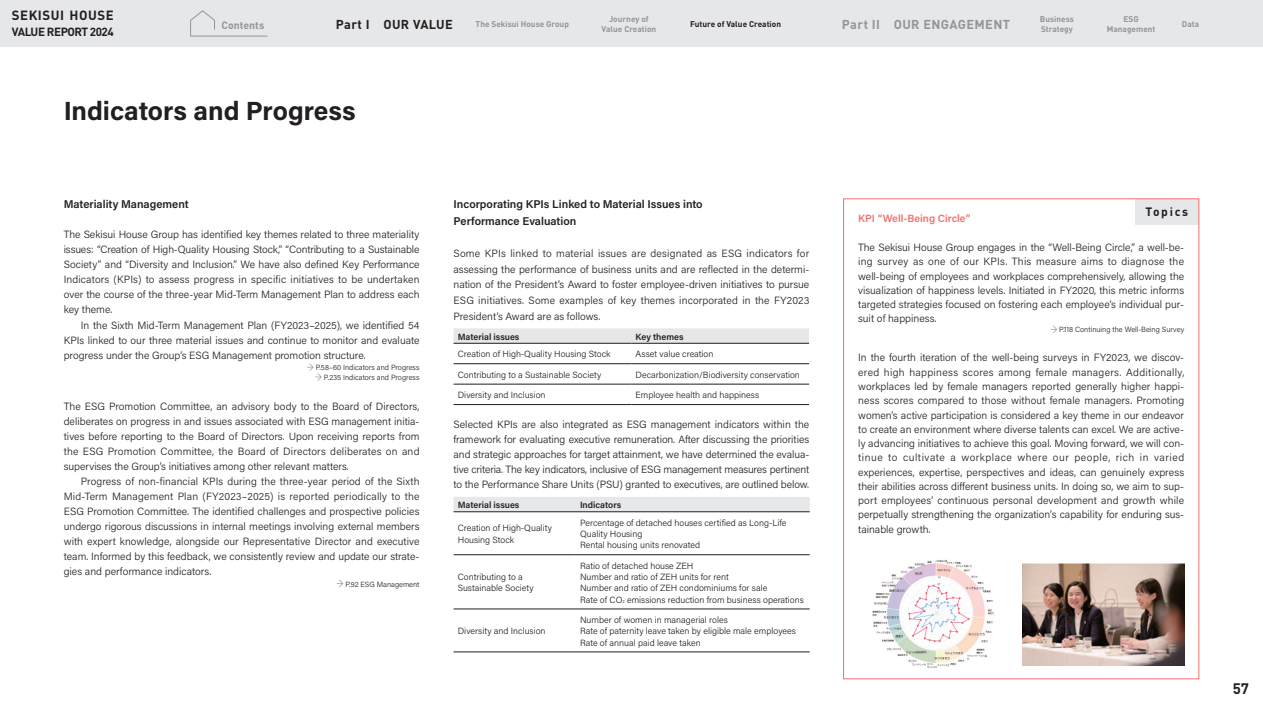
<style>
.page{position:relative;width:1263px;height:711px;background:#fff}
.page>*{position:absolute;margin:0;border:0;box-sizing:border-box;transform-origin:0 0}
.t1{font:700 26.25px "Acumin Pro";color:#231f20}
.t2{font:700 15px "DINOT";color:#231f20}
.t3{font:700 13.2px "DINOT";letter-spacing:.04em;color:#231f20}
.t4{font:700 12.75px "DINOT";letter-spacing:.03em;color:#939598}
.t5{font:700 12.75px "DINOT";letter-spacing:.03em;color:#231f20}
.t6{font:700 12px "DINOT";letter-spacing:.14em;color:#231f20}
.t7{font:700 11.7px "DINOT";letter-spacing:-.04em;color:#231f20}
.t8{font:600 11.25px/16.8px "Acumin Pro";color:#231f20}
.t9{font:300 10.5px/15px "Acumin Pro";color:#231f20;text-align:justify}
.t10{font:600 10.5px "Acumin Pro";color:#f2706c}
.t11{font:700 10.5px "DINOT";color:#939598}
.t12{font:300 9px/11.2px "Acumin Pro";color:#231f20}
.t13{font:600 9px "Acumin Pro";color:#231f20}
.t14{font:700 8.25px/9.8px "DINOT";color:#939598;text-align:center}
.t15{font:700 8.25px "DINOT";color:#231f20}
.t16{font:300 7.5px/9.8px "Acumin Pro";color:#231f20;text-align:right}
.s1{font-size:4.5px}
</style>
<div class="page">
<div style="left:1135px;top:199px;width:63px;height:25px;background:#e6e7e9"></div>
<svg style="left:307px;top:363px;width:15px;height:17px"></svg>
<svg style="left:337px;top:579px;width:6px;height:8px"></svg>
<svg style="left:454px;top:328px;width:355px;height:15px;background:#e3e4e6"></svg>
<hr style="left:454px;top:343px;width:177px;height:1px;background:#231f20">
<hr style="left:631px;top:343px;width:178px;height:1px;background:#231f20">
<hr style="left:454px;top:363px;width:177px;height:1px;background:#231f20">
<hr style="left:631px;top:363px;width:178px;height:1px;background:#231f20">
<hr style="left:454px;top:383px;width:177px;height:1px;background:#231f20">
<hr style="left:631px;top:383px;width:178px;height:1px;background:#231f20">
<hr style="left:454px;top:404px;width:177px;height:1px;background:#231f20">
<hr style="left:631px;top:404px;width:178px;height:1px;background:#231f20">
<div style="left:454px;top:497px;width:356px;height:14px;background:#e6e7e9"></div>
<hr style="left:454px;top:511px;width:122px;height:1px;background:#231f20">
<hr style="left:576px;top:511px;width:234px;height:1px;background:#231f20">
<hr style="left:454px;top:554px;width:122px;height:1px;background:#231f20">
<hr style="left:576px;top:554px;width:234px;height:1px;background:#231f20">
<hr style="left:454px;top:608px;width:122px;height:1px;background:#231f20">
<hr style="left:576px;top:608px;width:234px;height:1px;background:#231f20">
<hr style="left:454px;top:651px;width:122px;height:1px;background:#231f20">
<hr style="left:576px;top:651px;width:234px;height:1px;background:#231f20">
<svg style="left:1050px;top:325px;width:7px;height:8px"></svg>
<img style="left:872px;top:560px;width:122px;height:109px">
<img style="left:1022px;top:563px;width:162px;height:101px">
<div style="left:0;top:0;width:1263px;height:47px;background:#e6e7e9"></div>
<svg style="left:190px;top:10px;width:78px;height:27px"></svg>
<p class="t3" style="left:12px;top:5px;width:103px">SEKISUI HOUSE</p>
<p class="t7" style="left:12px;top:23px;width:103px">VALUE REPORT 2024</p>
<p class="t14" style="left:602px;top:13px;width:56px">Journey of<br>Value Creation</p>
<p class="t14" style="left:1040px;top:13px;width:36px">Business</p>
<p class="t14" style="left:1041px;top:23px;width:33px">Strategy</p>
<p class="t14" style="left:1107px;top:13px;width:50px">ESG<br>Management</p>
<p class="t14" style="left:1182px;top:18px;width:19px">Data</p>
<p class="t11" style="left:222px;top:17px;width:44px">Contents</p>
<p class="t5" style="left:336px;top:14px;width:118px">Part I OUR VALUE</p>
<p class="t14" style="left:476px;top:18px;width:95px">The Sekisui House Group</p>
<p class="t15" style="left:690px;top:17px;width:92px">Future of Value Creation</p>
<p class="t4" style="left:842px;top:14px;width:170px">Part II OUR ENGAGEMENT</p>
<h1 class="t1" style="left:64px;top:92px;width:293px">Indicators and Progress</h1>
<p class="t8" style="left:64px;top:195px;width:127px">Materiality Management</p>
<p class="t9" style="left:64px;top:227px;width:357px">The Sekisui House Group has identified key themes related to three materiality issues: “Creation of High-Quality Housing Stock,” “Contributing to a Sustainable Society” and “Diversity and Inclusion.” We have also defined Key Performance Indicators (KPIs) to assess progress in specific initiatives to be undertaken over the course of the three-year Mid-Term Management Plan to address each key theme.</p>
<p class="t9" style="left:64px;top:317px;width:357px;text-indent:17px">In the Sixth Mid-Term Management Plan (FY2023–2025), we identified 54<br>KPIs linked to our three material issues and continue to monitor and evaluate progress under the Group’s ESG Management promotion structure.</p>
<p class="t16" style="left:316px;top:362px;width:105px">P.58–60 Indicators and Progress<br>P.235 Indicators and Progress</p>
<p class="t9" style="left:64px;top:398px;width:357px">The ESG Promotion Committee, an advisory body to the Board of Directors, deliberates on progress in and issues associated with ESG management initia&shy;tives before reporting to the Board of Directors. Upon receiving reports from the ESG Promotion Committee, the Board of Directors deliberates on and supervises the Group’s initiatives among other relevant matters.</p>
<p class="t9" style="left:64px;top:473px;width:357px;text-indent:17px">Progress of non-financial KPIs during the three-year period of the Sixth Mid-Term Management Plan (FY2023–2025) is reported periodically to the ESG Promotion Committee. The identified challenges and prospective policies undergo rigorous discussions in internal meetings involving external members with expert knowledge, alongside our Representative Director and executive team. Informed by this feedback, we consistently review and update our strate&shy;gies and performance indicators.</p>
<p class="t16" style="left:345px;top:578px;width:76px">P.92 ESG Management</p>
<p class="t8" style="left:454px;top:195px;width:251px">Incorporating KPIs Linked to Material Issues into<br>Performance Evaluation</p>
<p class="t9" style="left:454px;top:245px;width:357px;line-height:15.8px">Some KPIs linked to material issues are designated as ESG indicators for assessing the performance of business units and are reflected in the determi&shy;nation of the President’s Award to foster employee-driven initiatives to pursue ESG initiatives. Some examples of key themes incorporated in the FY2023<br>President’s Award are as follows.</p>
<p class="t13" style="left:458px;top:330px;width:63px">Material issues</p>
<p class="t13" style="left:635px;top:330px;width:50px">Key themes</p>
<p class="t12" style="left:458px;top:348px;width:154px">Creation of High-Quality Housing Stock</p>
<p class="t12" style="left:635px;top:348px;width:79px">Asset value creation</p>
<p class="t12" style="left:458px;top:368px;width:145px">Contributing to a Sustainable Society</p>
<p class="t12" style="left:635px;top:368px;width:166px">Decarbonization/Biodiversity conservation</p>
<p class="t12" style="left:458px;top:389px;width:89px">Diversity and Inclusion</p>
<p class="t12" style="left:635px;top:389px;width:125px">Employee health and happiness</p>
<p class="t9" style="left:454px;top:416px;width:357px">Selected KPIs are also integrated as ESG management indicators within the framework for evaluating executive remuneration. After discussing the priorities and strategic approaches for target attainment, we have determined the evalua&shy;tive criteria. The key indicators, inclusive of ESG management measures pertinent to the Performance Share Units (PSU) granted to executives, are outlined below.</p>
<p class="t13" style="left:458px;top:498px;width:63px">Material issues</p>
<p class="t13" style="left:580px;top:498px;width:43px">Indicators</p>
<p class="t12" style="left:458px;top:522px;width:96px">Creation of High-Quality<br>Housing Stock</p>
<p class="t12" style="left:580px;top:516px;width:208px">Percentage of detached houses certified as Long-Life<br>Quality Housing<br>Rental housing units renovated</p>
<p class="t12" style="left:458px;top:570px;width:77px">Contributing to a<br>Sustainable Society</p>
<p class="t12" style="left:580px;top:559px;width:225px">Ratio of detached house ZEH<br>Number and ratio of ZEH units for rent<br>Number and ratio of ZEH condominiums for sale<br>Rate of CO<span class="s1">2</span> emissions reduction from business operations</p>
<p class="t12" style="left:458px;top:624px;width:89px">Diversity and Inclusion</p>
<p class="t12" style="left:580px;top:613px;width:217px">Number of women in managerial roles<br>Rate of paternity leave taken by eligible male employees<br>Rate of annual paid leave taken</p>
<p class="t6" style="left:1145px;top:202px;width:44px">Topics</p>
<p class="t10" style="left:858px;top:210px;width:114px">KPI “Well-Being Circle”</p>
<p class="t9" style="left:858px;top:240px;width:327px;line-height:14.2px">The Sekisui House Group engages in the “Well-Being Circle,” a well-be&shy;ing survey as one of our KPIs. This measure aims to diagnose the well-being of employees and workplaces comprehensively, allowing the visualization of happiness levels. Initiated in FY2020, this metric informs targeted strategies focused on fostering each employee’s individual pur&shy;suit of happiness.</p>
<p class="t16" style="left:1059px;top:324px;width:126px">P.118 Continuing the Well-Being Survey</p>
<p class="t9" style="left:858px;top:350px;width:328px;line-height:14.2px">In the fourth iteration of the well-being surveys in FY2023, we discov&shy;ered high happiness scores among female managers. Additionally, workplaces led by female managers reported generally higher happi&shy;ness scores compared to those without female managers. Promoting women’s active participation is considered a key theme in our endeavor to create an environment where diverse talents can excel. We are active&shy;ly advancing initiatives to achieve this goal. Moving forward, we will con&shy;tinue to cultivate a workplace where our people, rich in varied experiences, expertise, perspectives and ideas, can genuinely express their abilities across different business units. In doing so, we aim to sup&shy;port employees’ continuous personal development and growth while perpetually strengthening the organization’s capability for enduring sus&shy;tainable growth.</p>
<h2 class="t2" style="left:1233px;top:676px;width:18px">57</h2>
</div>
